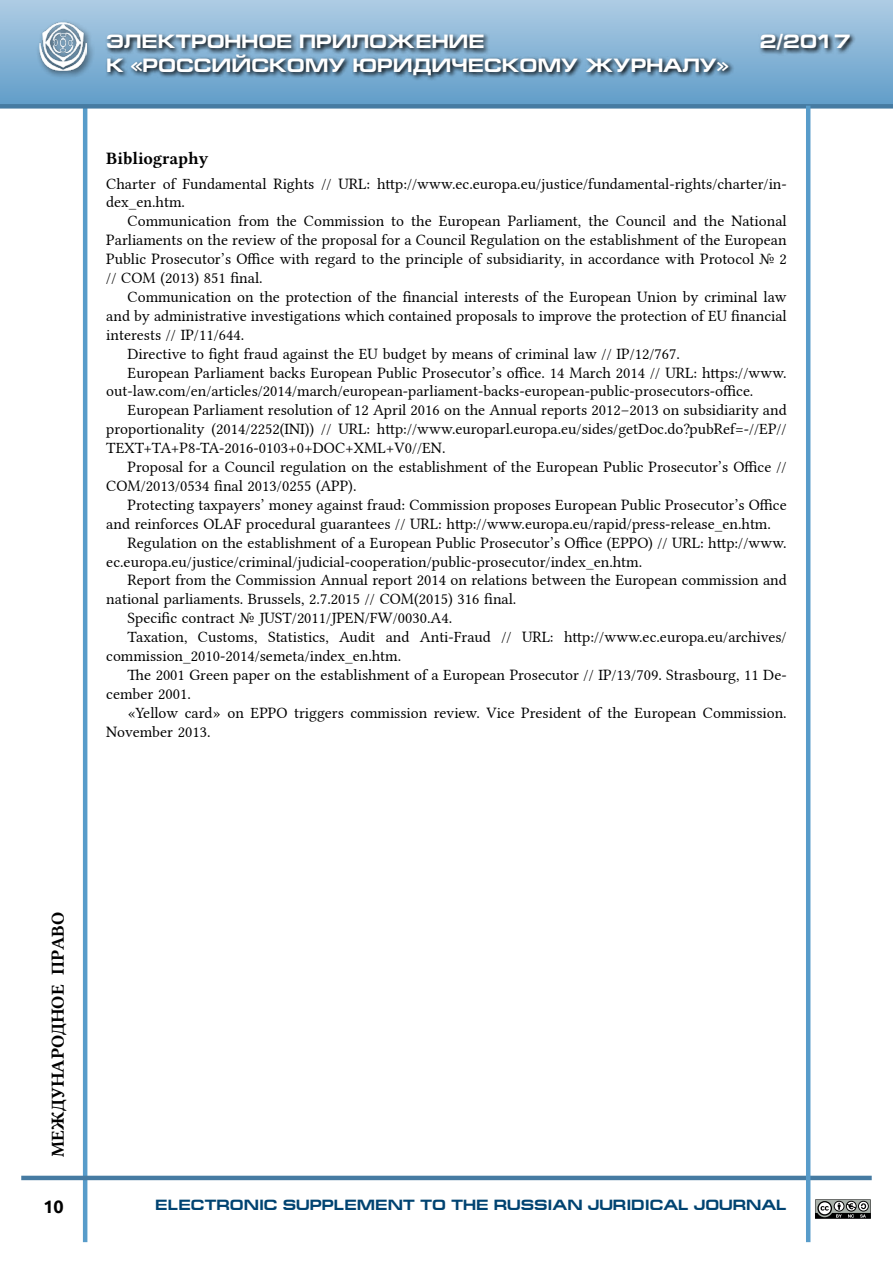
<style>
.page{position:relative;width:893px;height:1263px;background:#fff}
.page>*{position:absolute;margin:0;border:0;box-sizing:border-box;transform-origin:0 0}
.t1{font:700 19.5px "Europe Ext";color:#fff}
.t2{font:18px "Lin Libertine B";color:#000}
.t3{font:700 18px "Ubuntu";color:#000}
.t4{font:17.25px "Lin Libertine B";color:#000}
.t5{font:15.75px/18.9px "Lin Libertine";color:#000}
.t6{font:700 15px "Europe Ext";color:#004371}
</style>
<div class="page">
<div style="left:0;top:0;width:893px;height:106px;background:linear-gradient(to bottom,#aecce4,#619dc9)"></div>
<hr style="left:83px;top:106px;width:4px;height:1136px;background:#589cca">
<hr style="left:21px;top:1176px;width:851px;height:4px;background:#467ba2">
<div style="left:0;top:104px;width:893px;height:5px;background:#467ba2"></div>
<div style="left:35px;top:19px;width:60px;height:60px;background:#000;opacity:.63"></div>
<img style="left:39px;top:23px;width:48px;height:47px">
<svg style="left:105px;top:31px;width:751px;height:50px;background:#6b90ac"></svg>
<hr style="left:806px;top:106px;width:4px;height:1136px;background:#589cca">
<svg style="left:815px;top:1199px;width:56px;height:20px"></svg>
<p class="t1" style="left:106px;top:31px;width:380px">ЭЛЕКТРОННОЕ ПРИЛОЖЕНИЕ</p>
<p class="t1" style="left:760px;top:31px;width:92px">2/2017</p>
<p class="t1" style="left:106px;top:54px;width:624px">К «РОССИЙСКОМУ ЮРИДИЧЕСКОМУ ЖУРНАЛУ»</p>
<p class="t4" style="left:106px;top:146px;width:104px">Bibliography</p>
<p class="t5" style="left:106px;top:172px;width:681px">Charter of Fundamental Rights // URL: http://www.ec.europa.eu/justice/fundamental-rights/charter/in&shy;dex_en.htm.</p>
<p class="t5" style="left:106px;top:210px;width:682px;text-align:justify;text-indent:21px">Communication from the Commission to the European Parliament, the Council and the National Parliaments on the review of the proposal for a Council Regulation on the establishment of the European Public Prosecutor’s Office with regard to the principle of subsidiarity, in accordance with Protocol № 2 // COM (2013) 851 final.</p>
<p class="t5" style="left:128px;top:286px;width:661px">Communication on the protection of the financial interests of the European Union by criminal law</p>
<p class="t5" style="left:106px;top:305px;width:682px">and by administrative investigations which contained proposals to improve the protection of EU financial</p>
<p class="t5" style="left:106px;top:323px;width:139px">interests // IP/11/644.</p>
<p class="t5" style="left:128px;top:342px;width:554px">Directive to fight fraud against the EU budget by means of criminal law // IP/12/767.</p>
<p class="t5" style="left:128px;top:361px;width:661px">European Parliament backs European Public Prosecutor’s office. 14 March 2014 // URL: https://www.</p>
<p class="t5" style="left:106px;top:380px;width:648px">out-law.com/en/articles/2014/march/european-parliament-backs-european-public-prosecutors-office.</p>
<p class="t5" style="left:128px;top:399px;width:661px">European Parliament resolution of 12 April 2016 on the Annual reports 2012–2013 on subsidiarity and</p>
<p class="t5" style="left:106px;top:418px;width:682px">proportionality (2014/2252(INI)) // URL: http://www.europarl.europa.eu/sides/getDoc.do?pubRef=-//EP//</p>
<p class="t5" style="left:106px;top:437px;width:341px">TEXT+TA+P8-TA-2016-0103+0+DOC+XML+V0//EN.</p>
<p class="t5" style="left:128px;top:456px;width:661px">Proposal for a Council regulation on the establishment of the European Public Prosecutor’s Office //</p>
<p class="t5" style="left:106px;top:475px;width:252px">COM/2013/0534 final 2013/0255 (APP).</p>
<p class="t5" style="left:128px;top:494px;width:661px">Protecting taxpayers’ money against fraud: Commission proposes European Public Prosecutor’s Office</p>
<p class="t5" style="left:106px;top:512px;width:666px">and reinforces OLAF procedural guarantees // URL: http://www.europa.eu/rapid/press-release_en.htm.</p>
<p class="t5" style="left:128px;top:531px;width:661px">Regulation on the establishment of a European Public Prosecutor’s Office (EPPO) // URL: http://www.</p>
<p class="t5" style="left:106px;top:550px;width:537px">ec.europa.eu/justice/criminal/judicial-cooperation/public-prosecutor/index_en.htm.</p>
<p class="t5" style="left:128px;top:569px;width:661px">Report from the Commission Annual report 2014 on relations between the European commission and</p>
<p class="t5" style="left:106px;top:588px;width:412px">national parliaments. Brussels, 2.7.2015 // COM(2015) 316 final.</p>
<p class="t5" style="left:128px;top:607px;width:326px">Specific contract № JUST/2011/JPEN/FW/0030.A4.</p>
<p class="t5" style="left:128px;top:626px;width:661px">Taxation, Customs, Statistics, Audit and Anti-Fraud // URL: http://www.ec.europa.eu/archives/</p>
<p class="t5" style="left:106px;top:645px;width:296px">commission_2010-2014/semeta/index_en.htm.</p>
<p class="t5" style="left:128px;top:664px;width:659px">The 2001 Green paper on the establishment of a European Prosecutor // IP/13/709. Strasbourg, 11 De-</p>
<p class="t5" style="left:106px;top:683px;width:86px">cember 2001.</p>
<p class="t5" style="left:128px;top:701px;width:661px">«Yellow card» on EPPO triggers commission review. Vice President of the European Commission.</p>
<p class="t5" style="left:106px;top:720px;width:106px">November 2013.</p>
<p class="t2" style="left:46px;top:1157px;width:246px;rotate:-90deg">международное право</p>
<p class="t3" style="left:43px;top:1196px;width:22px">10</p>
<p class="t6" style="left:155px;top:1196px;width:633px">ELECTRONIC SUPPLEMENT TO THE RUSSIAN JURIDICAL JOURNAL</p>
</div>
